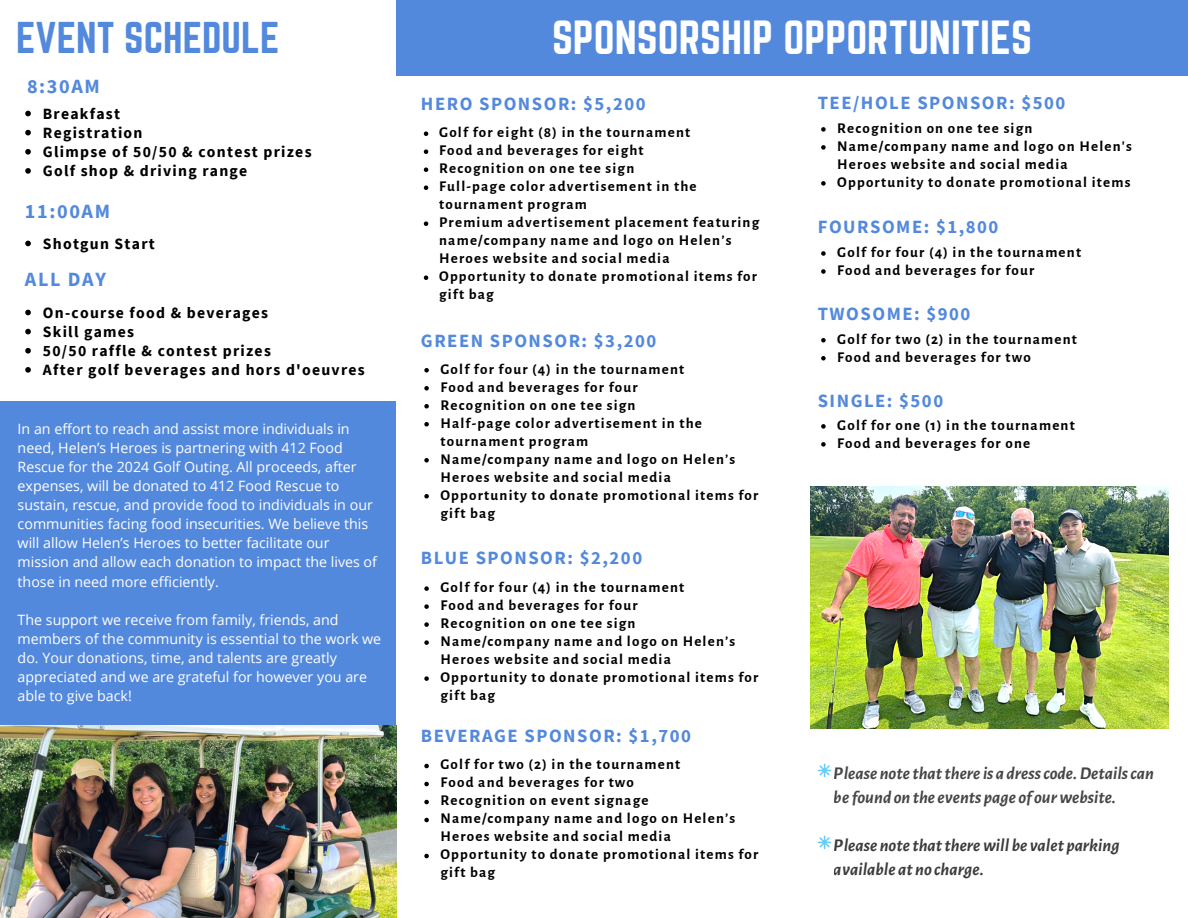
<style>
.page{position:relative;width:1188px;height:918px;background:#fff}
.page>*{position:absolute;margin:0;border:0;box-sizing:border-box;transform-origin:0 0}
.t1{font:41.85px "Norwester";color:#fff}
.t2{font:38.85px "Norwester";color:#5389dd}
.t3{font:700 20.1px "Source Sans Pro";letter-spacing:.08em;color:#5389dd}
.t4{font:700 18.75px "Source Sans Pro";letter-spacing:.08em;color:#5389dd}
.t5{font:italic 700 18px/24.8px "Alegreya Sans";color:#000}
.t6{font:700 15.6px "Source Sans Pro";letter-spacing:.08em;color:#000}
.t7{font:700 15px/18px "Alegreya Sans";letter-spacing:.08em;color:#000}
.t8{font:14.25px/19.2px "Open Sans";color:#fff}
</style>
<div class="page">
<div style="left:0;top:401px;width:396px;height:253px;background:#5389dd"></div>
<img style="left:810px;top:487px;width:359px;height:242px">
<div style="left:396px;top:0;width:792px;height:75px;background:#5389dd"></div>
<svg style="left:818px;top:836px;width:13px;height:13px"></svg>
<svg style="left:818px;top:764px;width:13px;height:13px"></svg>
<div style="left:0;top:579px;width:396px;height:146px;background:#5389dd"></div>
<img style="left:0;top:725px;width:396px;height:193px">
<svg style="left:424px;top:131px;width:4px;height:5px"></svg>
<svg style="left:424px;top:149px;width:4px;height:5px"></svg>
<svg style="left:424px;top:167px;width:4px;height:5px"></svg>
<svg style="left:424px;top:185px;width:4px;height:5px"></svg>
<svg style="left:424px;top:221px;width:4px;height:5px"></svg>
<svg style="left:424px;top:275px;width:4px;height:5px"></svg>
<svg style="left:424px;top:368px;width:5px;height:5px"></svg>
<svg style="left:424px;top:386px;width:5px;height:5px"></svg>
<svg style="left:424px;top:404px;width:5px;height:5px"></svg>
<svg style="left:424px;top:422px;width:5px;height:5px"></svg>
<svg style="left:424px;top:458px;width:5px;height:5px"></svg>
<svg style="left:424px;top:494px;width:5px;height:5px"></svg>
<svg style="left:821px;top:251px;width:5px;height:5px"></svg>
<svg style="left:821px;top:269px;width:5px;height:5px"></svg>
<svg style="left:821px;top:338px;width:5px;height:5px"></svg>
<svg style="left:821px;top:356px;width:5px;height:5px"></svg>
<svg style="left:821px;top:424px;width:5px;height:5px"></svg>
<svg style="left:821px;top:442px;width:5px;height:5px"></svg>
<svg style="left:424px;top:586px;width:5px;height:5px"></svg>
<svg style="left:424px;top:604px;width:5px;height:5px"></svg>
<svg style="left:424px;top:622px;width:5px;height:5px"></svg>
<svg style="left:424px;top:640px;width:5px;height:5px"></svg>
<svg style="left:424px;top:676px;width:5px;height:5px"></svg>
<svg style="left:424px;top:764px;width:5px;height:4px"></svg>
<svg style="left:424px;top:782px;width:5px;height:4px"></svg>
<svg style="left:424px;top:800px;width:5px;height:4px"></svg>
<svg style="left:424px;top:818px;width:5px;height:4px"></svg>
<svg style="left:424px;top:854px;width:5px;height:4px"></svg>
<svg style="left:821px;top:127px;width:5px;height:5px"></svg>
<svg style="left:821px;top:145px;width:5px;height:5px"></svg>
<svg style="left:821px;top:181px;width:5px;height:5px"></svg>
<svg style="left:25px;top:111px;width:6px;height:5px"></svg>
<svg style="left:25px;top:130px;width:6px;height:5px"></svg>
<svg style="left:25px;top:149px;width:6px;height:6px"></svg>
<svg style="left:25px;top:168px;width:6px;height:6px"></svg>
<svg style="left:25px;top:241px;width:6px;height:5px"></svg>
<svg style="left:25px;top:310px;width:6px;height:5px"></svg>
<svg style="left:25px;top:329px;width:6px;height:5px"></svg>
<svg style="left:25px;top:348px;width:6px;height:6px"></svg>
<svg style="left:25px;top:367px;width:6px;height:6px"></svg>
<p class="t2" style="left:16px;top:14px;width:265px">EVENT SCHEDULE</p>
<h2 class="t3" style="left:27px;top:73px;width:74px">8:30AM</h2>
<p class="t6" style="left:43px;top:103px;width:79px">Breakfast</p>
<p class="t6" style="left:43px;top:122px;width:101px">Registration</p>
<h2 class="t6" style="left:43px;top:141px;width:270px">Glimpse of 50/50 &amp; contest prizes</h2>
<p class="t6" style="left:43px;top:161px;width:206px">Golf shop &amp; driving range</p>
<p class="t3" style="left:25px;top:198px;width:87px">11:00AM</p>
<p class="t6" style="left:43px;top:233px;width:113px">Shotgun Start</p>
<p class="t3" style="left:25px;top:266px;width:83px">ALL DAY</p>
<p class="t6" style="left:43px;top:302px;width:227px">On-course food &amp; beverages</p>
<p class="t6" style="left:43px;top:321px;width:93px">Skill games</p>
<p class="t6" style="left:43px;top:340px;width:230px">50/50 raffle &amp; contest prizes</p>
<p class="t6" style="left:43px;top:360px;width:324px">After golf beverages and hors d'oeuvres</p>
<p class="t8" style="left:18px;top:418px;width:361px">In an effort to reach and assist more individuals in need, Helen’s Heroes is partnering with 412 Food Rescue for the 2024 Golf Outing. All proceeds, after expenses, will be donated to 412 Food Rescue to sustain, rescue, and provide food to individuals in our communities facing food insecurities. We believe this will allow Helen’s Heroes to better facilitate our mission and allow each donation to impact the lives of those in need more efficiently.</p>
<p class="t8" style="left:18px;top:610px;width:365px">The support we receive from family, friends, and members of the community is essential to the work we do. Your donations, time, and talents are greatly appreciated and we are grateful for however you are able to give back!</p>
<h1 class="t1" style="left:552px;top:12px;width:481px">SPONSORSHIP OPPORTUNITIES</h1>
<h1 class="t4" style="left:421px;top:92px;width:226px">HERO SPONSOR: $5,200</h1>
<h2 class="t7" style="left:439px;top:124px;width:253px">Golf for eight (8) in the tournament</h2>
<h2 class="t7" style="left:439px;top:142px;width:206px">Food and beverages for eight</h2>
<h2 class="t7" style="left:439px;top:160px;width:197px">Recognition on one tee sign</h2>
<p class="t7" style="left:439px;top:178px;width:259px">Full-page color advertisement in the tournament program</p>
<p class="t7" style="left:439px;top:214px;width:322px">Premium advertisement placement featuring name/company name and logo on Helen’s<br>Heroes website and social media</p>
<p class="t7" style="left:439px;top:268px;width:319px">Opportunity to donate promotional items for gift bag</p>
<p class="t4" style="left:421px;top:329px;width:237px">GREEN SPONSOR: $3,200</p>
<p class="t7" style="left:440px;top:360px;width:245px">Golf for four (4) in the tournament</p>
<p class="t7" style="left:440px;top:378px;width:199px">Food and beverages for four</p>
<p class="t7" style="left:440px;top:396px;width:197px">Recognition on one tee sign</p>
<p class="t7" style="left:440px;top:414px;width:263px">Half-page color advertisement in the tournament program</p>
<p class="t7" style="left:440px;top:450px;width:296px">Name/company name and logo on Helen’s<br>Heroes website and social media</p>
<p class="t7" style="left:440px;top:486px;width:319px">Opportunity to donate promotional items for gift bag</p>
<p class="t4" style="left:421px;top:546px;width:223px">BLUE SPONSOR: $2,200</p>
<p class="t7" style="left:440px;top:578px;width:245px">Golf for four (4) in the tournament</p>
<h2 class="t7" style="left:440px;top:596px;width:199px">Food and beverages for four</h2>
<p class="t7" style="left:440px;top:614px;width:197px">Recognition on one tee sign</p>
<p class="t7" style="left:440px;top:632px;width:296px">Name/company name and logo on Helen’s<br>Heroes website and social media</p>
<p class="t7" style="left:440px;top:668px;width:319px">Opportunity to donate promotional items for gift bag</p>
<p class="t4" style="left:421px;top:724px;width:272px">BEVERAGE SPONSOR: $1,700</p>
<p class="t7" style="left:440px;top:756px;width:241px">Golf for two (2) in the tournament</p>
<h2 class="t7" style="left:440px;top:774px;width:195px">Food and beverages for two</h2>
<h2 class="t7" style="left:440px;top:792px;width:210px">Recognition on event signage</h2>
<p class="t7" style="left:440px;top:810px;width:296px">Name/company name and logo on Helen’s<br>Heroes website and social media</p>
<p class="t7" style="left:440px;top:846px;width:319px">Opportunity to donate promotional items for gift bag</p>
<p class="t4" style="left:818px;top:91px;width:249px">TEE/HOLE SPONSOR: $500</p>
<p class="t7" style="left:837px;top:119px;width:197px">Recognition on one tee sign</p>
<h2 class="t7" style="left:837px;top:137px;width:296px">Name/company name and logo on Helen's<br>Heroes website and social media</h2>
<p class="t7" style="left:837px;top:173px;width:295px">Opportunity to donate promotional items</p>
<p class="t4" style="left:818px;top:215px;width:182px">FOURSOME: $1,800</p>
<p class="t7" style="left:837px;top:243px;width:245px">Golf for four (4) in the tournament</p>
<p class="t7" style="left:837px;top:261px;width:199px">Food and beverages for four</p>
<p class="t4" style="left:818px;top:302px;width:154px">TWOSOME: $900</p>
<p class="t7" style="left:837px;top:330px;width:241px">Golf for two (2) in the tournament</p>
<h2 class="t7" style="left:837px;top:348px;width:195px">Food and beverages for two</h2>
<p class="t4" style="left:818px;top:389px;width:127px">SINGLE: $500</p>
<h2 class="t7" style="left:837px;top:416px;width:239px">Golf for one (1) in the tournament</h2>
<p class="t7" style="left:837px;top:434px;width:195px">Food and beverages for one</p>
<p class="t5" style="left:834px;top:761px;width:322px">Please note thatthere is a dresscode.Detailscan be found on the events page of ourwebsite.</p>
<p class="t5" style="left:834px;top:833px;width:287px">Please note thattherewill be valet parking available at no charge.</p>
</div>
